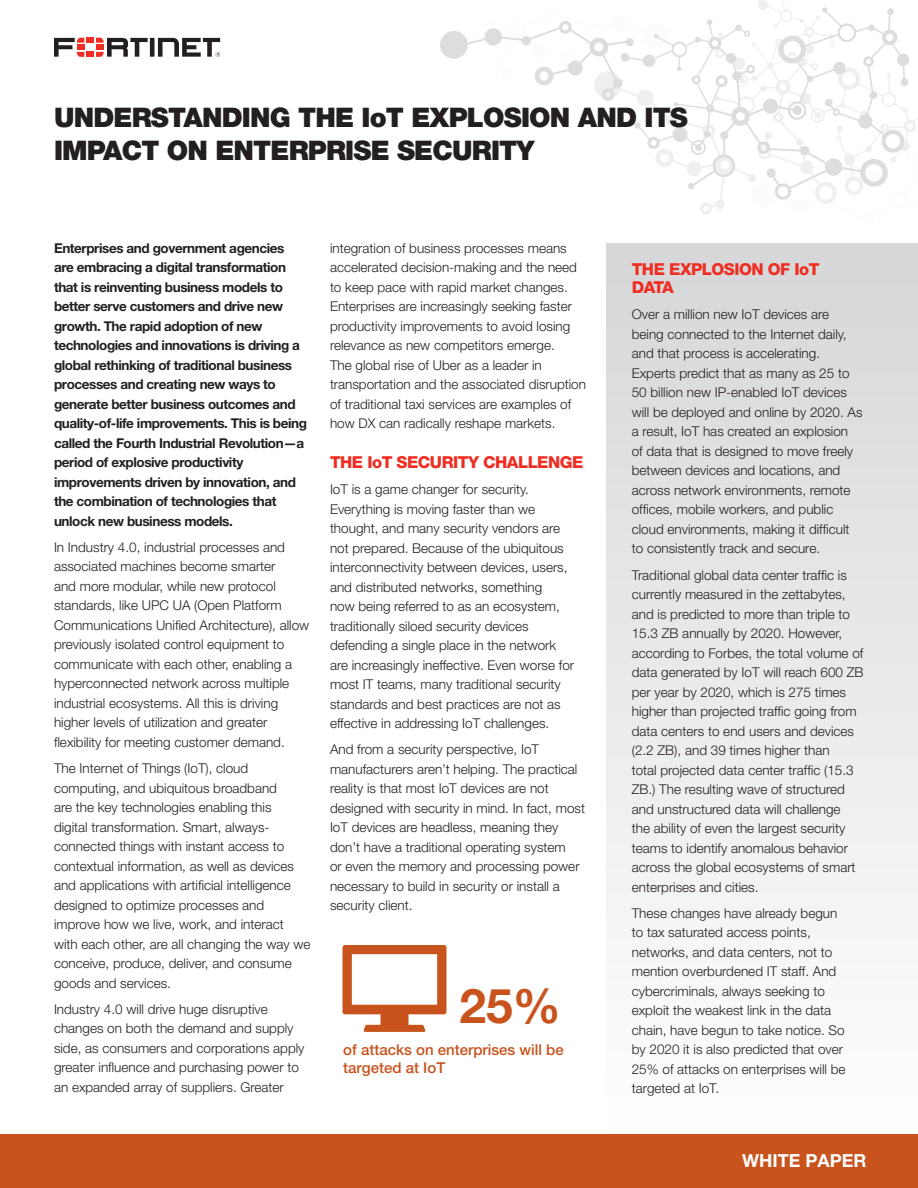
<style>
.page{position:relative;width:918px;height:1188px;background:#fff}
.page>*{position:absolute;margin:0;border:0;box-sizing:border-box;transform-origin:0 0}
.Body_Copy{font:700 48px "Helvetica Neue LT Pro";color:#c8531d}
.Main_Title{font:900 27px/32.4px "Helvetica Neue LT Pro";letter-spacing:-.03em;color:#231f20}
.t1{font:700 18px "Helvetica Neue LT Pro";color:#fff}
.Body_Copy_SUBHEAD__R{font:800 16.5px/18px "Helvetica Neue LT Pro";letter-spacing:-.03em;color:#ee2e22}
.Body_Copy-2{font:500 15px/18.8px "Helvetica Neue LT Pro";color:#c8531d}
.Body_Copy-3{font:300 13.5px/19.5px "Helvetica Neue LT Pro";color:#231f20}
.Body_Copy_Sub-SUBHEA{font:700 13.5px/19.5px "Helvetica Neue LT Pro";letter-spacing:-.03em;color:#231f20}
</style>
<div class="page">
<div style="left:86px;top:38px;width:8px;height:5px;background:#ee2e22"></div>
<div style="left:86px;top:52px;width:8px;height:5px;background:#ee2e22"></div>
<svg style="left:54px;top:38px;width:30px;height:19px"></svg>
<svg style="left:96px;top:38px;width:124px;height:19px"></svg>
<svg style="left:440px;top:0;width:478px;height:214px"></svg>
<div style="left:0;top:1134px;width:918px;height:54px;background:#c8531d"></div>
<div style="left:606px;top:243px;width:312px;height:891px;background:linear-gradient(to bottom,#d6d7d8,#fefefe)"></div>
<svg style="left:342px;top:945px;width:105px;height:87px"></svg>
<p class="Main_Title" style="left:54px;top:101px;width:635px">UNDERSTANDING THE IoT EXPLOSION AND ITS<br>IMPACT ON ENTERPRISE SECURITY</p>
<p class="Body_Copy_Sub-SUBHEA" style="left:54px;top:238px;width:255px">Enterprises and government agencies are embracing a digital transformation that is reinventing business models to better serve customers and drive new growth. The rapid adoption of new technologies and innovations is driving a global rethinking of traditional business processes and creating new ways to generate better business outcomes and quality-of-life improvements. This is being called the Fourth Industrial Revolution—a period of explosive productivity improvements driven by innovation, and the combination of technologies that unlock new business models.</p>
<p class="Body_Copy-3" style="left:54px;top:537px;width:257px">In Industry 4.0, industrial processes and associated machines become smarter<br>and more modular, while new protocol standards, like UPC UA (Open Platform Communications Unified Architecture), allow previously isolated control equipment to communicate with each other, enabling a hyperconnected network across multiple industrial ecosystems. All this is driving higher levels of utilization and greater flexibility for meeting customer demand.</p>
<p class="Body_Copy-3" style="left:54px;top:758px;width:258px">The Internet of Things (IoT), cloud computing, and ubiquitous broadband<br>are the key technologies enabling this<br>digital transformation. Smart, always&shy;connected things with instant access to contextual information, as well as devices and applications with artificial intelligence designed to optimize processes and improve how we live, work, and interact with each other, are all changing the way we conceive, produce, deliver, and consume goods and services.</p>
<p class="Body_Copy-3" style="left:54px;top:999px;width:252px">Industry 4.0 will drive huge disruptive changes on both the demand and supply side, as consumers and corporations apply greater influence and purchasing power to an expanded array of suppliers. Greater</p>
<p class="Body_Copy-3" style="left:330px;top:238px;width:258px">integration of business processes means accelerated decision-making and the need to keep pace with rapid market changes.<br>Enterprises are increasingly seeking faster productivity improvements to avoid losing relevance as new competitors emerge.<br>The global rise of Uber as a leader in transportation and the associated disruption of traditional taxi services are examples of how DX can radically reshape markets.</p>
<p class="Body_Copy_SUBHEAD__R" style="left:330px;top:453px;width:255px">THE IoT SECURITY CHALLENGE</p>
<p class="Body_Copy-3" style="left:330px;top:479px;width:246px">IoT is a game changer for security.<br>Everything is moving faster than we thought, and many security vendors are not prepared. Because of the ubiquitous interconnectivity between devices, users, and distributed networks, something<br>now being referred to as an ecosystem, traditionally siloed security devices defending a single place in the network are increasingly ineffective. Even worse for most IT teams, many traditional security standards and best practices are not as effective in addressing IoT challenges.</p>
<p class="Body_Copy-3" style="left:330px;top:740px;width:257px">And from a security perspective, IoT manufacturers aren’t helping. The practical reality is that most IoT devices are not designed with security in mind. In fact, most IoT devices are headless, meaning they don’t have a traditional operating system<br>or even the memory and processing power necessary to build in security or install a security client.</p>
<p class="Body_Copy" style="left:459px;top:976px;width:103px">25%</p>
<p class="Body_Copy-2" style="left:343px;top:1040px;width:222px">of attacks on enterprises will be targeted at IoT</p>
<p class="Body_Copy_SUBHEAD__R" style="left:632px;top:260px;width:189px">THE EXPLOSION OF IoT<br>DATA</p>
<p class="Body_Copy-3" style="left:632px;top:304px;width:232px">Over a million new IoT devices are being connected to the Internet daily, and that process is accelerating.<br>Experts predict that as many as 25 to 50 billion new IP-enabled IoT devices will be deployed and online by 2020. As a result, IoT has created an explosion<br>of data that is designed to move freely between devices and locations, and across network environments, remote offices, mobile workers, and public cloud environments, making it difficult to consistently track and secure.</p>
<p class="Body_Copy-3" style="left:632px;top:565px;width:233px">Traditional global data center traffic is currently measured in the zettabytes, and is predicted to more than triple to 15.3 ZB annually by 2020. However, according to Forbes, the total volume of data generated by IoT will reach 600 ZB per year by 2020, which is 275 times higher than projected traffic going from data centers to end users and devices (2.2 ZB), and 39 times higher than<br>total projected data center traffic (15.3<br>ZB.) The resulting wave of structured and unstructured data will challenge<br>the ability of even the largest security teams to identify anomalous behavior across the global ecosystems of smart enterprises and cities.</p>
<p class="Body_Copy-3" style="left:632px;top:903px;width:215px">These changes have already begun to tax saturated access points, networks, and data centers, not to mention overburdened IT staff. And cybercriminals, always seeking to exploit the weakest link in the data chain, have begun to take notice. So by 2020 it is also predicted that over 25% of attacks on enterprises will be targeted at IoT.</p>
<h3 class="t1" style="left:742px;top:1150px;width:126px">WHITE PAPER</h3>
</div>
